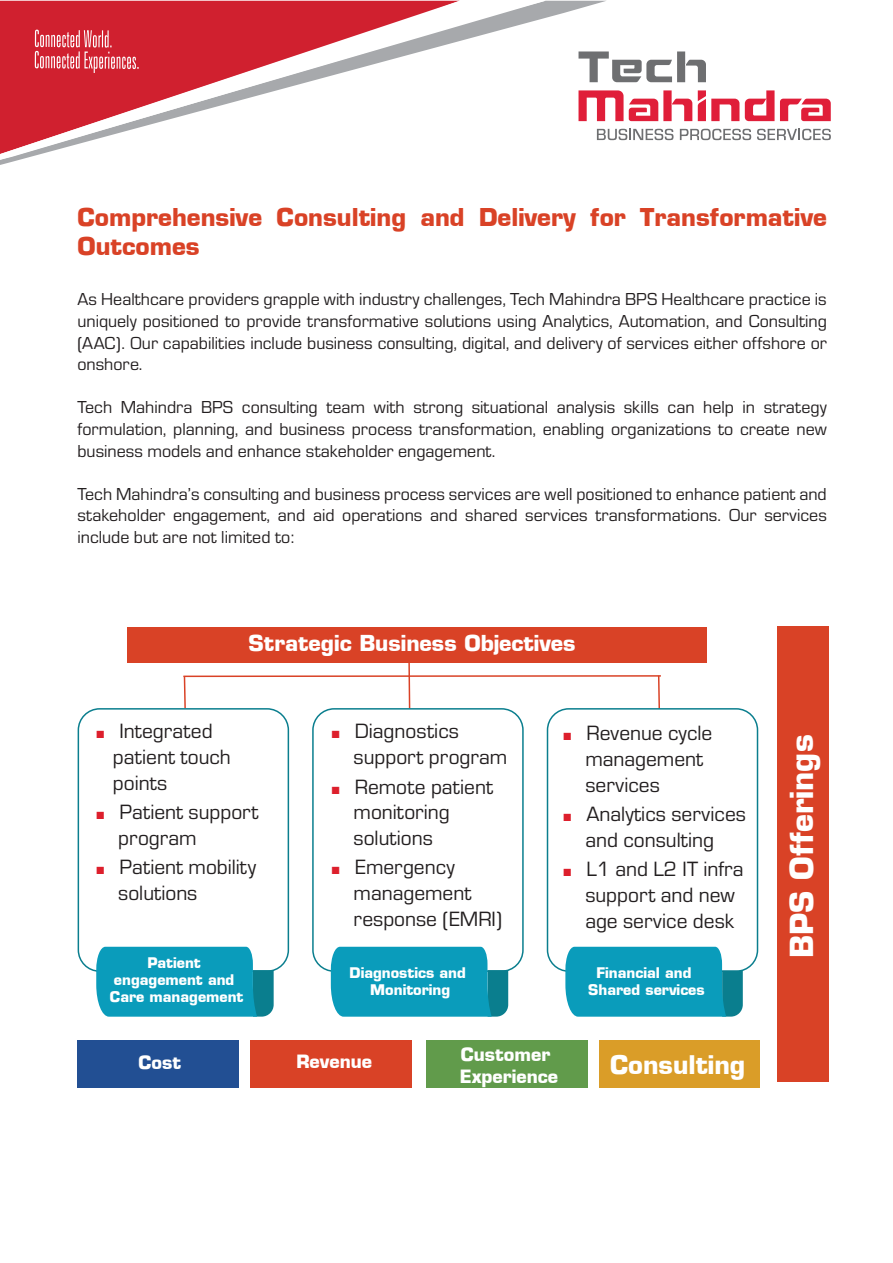
<style>
.page{position:relative;width:893px;height:1263px;background:#fff}
.page>*{position:absolute;margin:0;border:0;box-sizing:border-box;transform-origin:0 0}
.t1{font:700 31.05px "Eurostile";color:#fff}
.t2{font:700 25.05px "Eurostile";color:#fff}
.t3{font:700 24px/28.8px "Eurostile";color:#d94226}
.t4{font:21.45px/25.8px "Eurostile";color:#231f20}
.t5{font:700 21.45px "Eurostile";color:#fff}
.t6{font:18px/21.6px "Eurostile";color:#231f20;text-align:justify}
.t7{font:700 17.85px/21.5px "Eurostile";color:#fff}
.t8{font:700 14.25px/17.2px "Eurostile";color:#fff;text-align:center}
.s1{font-size:10.8px;color:#dd1f2c}
</style>
<div class="page">
<svg style="left:607px;top:51px;width:99px;height:31px"></svg>
<svg style="left:607px;top:90px;width:224px;height:31px"></svg>
<svg style="left:607px;top:129px;width:66px;height:11px"></svg>
<svg style="left:680px;top:129px;width:71px;height:11px"></svg>
<svg style="left:757px;top:129px;width:74px;height:11px"></svg>
<svg style="left:0;top:1px;width:607px;height:164px"></svg>
<svg style="left:0;top:1px;width:546px;height:159px"></svg>
<svg style="left:35px;top:30px;width:104px;height:43px;background:#da505c"></svg>
<hr style="left:183px;top:675px;width:478px;height:2px;background:#d94226">
<svg style="left:657px;top:675px;width:4px;height:33px"></svg>
<svg style="left:408px;top:662px;width:3px;height:46px"></svg>
<svg style="left:183px;top:675px;width:4px;height:33px"></svg>
<div style="left:78px;top:708px;width:211px;height:264px;border:2px solid #0a7e8e;border-radius:21px"></div>
<svg style="left:96px;top:947px;width:178px;height:70px;background:#199fbb"></svg>
<div style="left:312px;top:708px;width:212px;height:264px;border:2px solid #0a7e8e;border-radius:21px"></div>
<svg style="left:331px;top:947px;width:177px;height:70px;background:#189fbc"></svg>
<div style="left:547px;top:708px;width:211px;height:264px;border:2px solid #0a7e8e;border-radius:21px"></div>
<svg style="left:565px;top:947px;width:178px;height:70px;background:#199fbc"></svg>
<div style="left:427px;top:1041px;width:161px;height:47px;background:#619b4b"></div>
<div style="left:599px;top:1041px;width:161px;height:47px;background:#da9d28"></div>
<div style="left:127px;top:627px;width:579px;height:35px;background:#d94226"></div>
<div style="left:77px;top:1040px;width:162px;height:47px;background:#224f93"></div>
<div style="left:251px;top:1040px;width:161px;height:47px;background:#d94226"></div>
<div style="left:778px;top:627px;width:51px;height:455px;background:#d94226"></div>
<h3 class="t3" style="left:77px;top:203px;width:751px">Comprehensive Consulting and Delivery for Transformative<br>Outcomes</h3>
<p class="t6" style="left:77px;top:289px;width:751px">As Healthcare providers grapple with industry challenges, Tech Mahindra BPS Healthcare practice is uniquely positioned to provide transformative solutions using Analytics, Automation, and Consulting (AAC). Our capabilities include business consulting, digital, and delivery of services either offshore or onshore.</p>
<p class="t6" style="left:77px;top:397px;width:751px">Tech Mahindra BPS consulting team with strong situational analysis skills can help in strategy formulation, planning, and business process transformation, enabling organizations to create new business models and enhance stakeholder engagement.</p>
<p class="t6" style="left:77px;top:483px;width:751px">Tech Mahindra’s consulting and business process services are well positioned to enhance patient and stakeholder engagement, and aid operations and shared services transformations. Our services include but are not limited to:</p>
<p class="t5" style="left:249px;top:630px;width:328px">Strategic Business Objectives</p>
<p class="t4" style="left:113px;top:719px;width:119px;text-indent:-16px"><span class="s1">■</span> Integrated patient touch points</p>
<p class="t4" style="left:118px;top:800px;width:142px;text-indent:-21px"><span class="s1">■</span> Patient support program</p>
<p class="t4" style="left:118px;top:855px;width:139px;text-indent:-21px"><span class="s1">■</span> Patient mobility solutions</p>
<p class="t4" style="left:354px;top:719px;width:155px;text-indent:-21px"><span class="s1">■</span> Diagnostics support program</p>
<p class="t4" style="left:354px;top:774px;width:141px;text-indent:-21px"><span class="s1">■</span> Remote patient monitoring solutions</p>
<p class="t4" style="left:354px;top:855px;width:150px;text-indent:-21px"><span class="s1">■</span> Emergency management response (EMRI)</p>
<p class="t4" style="left:585px;top:721px;width:128px;text-indent:-21px"><span class="s1">■</span> Revenue cycle management services</p>
<p class="t4" style="left:564px;top:802px;width:184px;text-align:center"><span class="s1">■</span> Analytics services and consulting</p>
<p class="t4" style="left:564px;top:857px;width:181px;text-align:center"><span class="s1">■</span> L1 and L2 IT infra support and new age service desk</p>
<p class="t8" style="left:110px;top:954px;width:135px">Patient engagement and<br>Care management</p>
<p class="t8" style="left:350px;top:964px;width:118px">Diagnostics and<br>Monitoring</p>
<p class="t8" style="left:588px;top:964px;width:118px">Financial and<br>Shared services</p>
<p class="t7" style="left:138px;top:1051px;width:44px">Cost</p>
<p class="t7" style="left:296px;top:1051px;width:77px">Revenue</p>
<p class="t7" style="left:460px;top:1044px;width:100px">Customer<br>Experience</p>
<h2 class="t2" style="left:610px;top:1049px;width:137px">Consulting</h2>
<h1 class="t1" style="left:782px;top:958px;width:225px;rotate:-90deg">BPS Offerings</h1>
</div>
